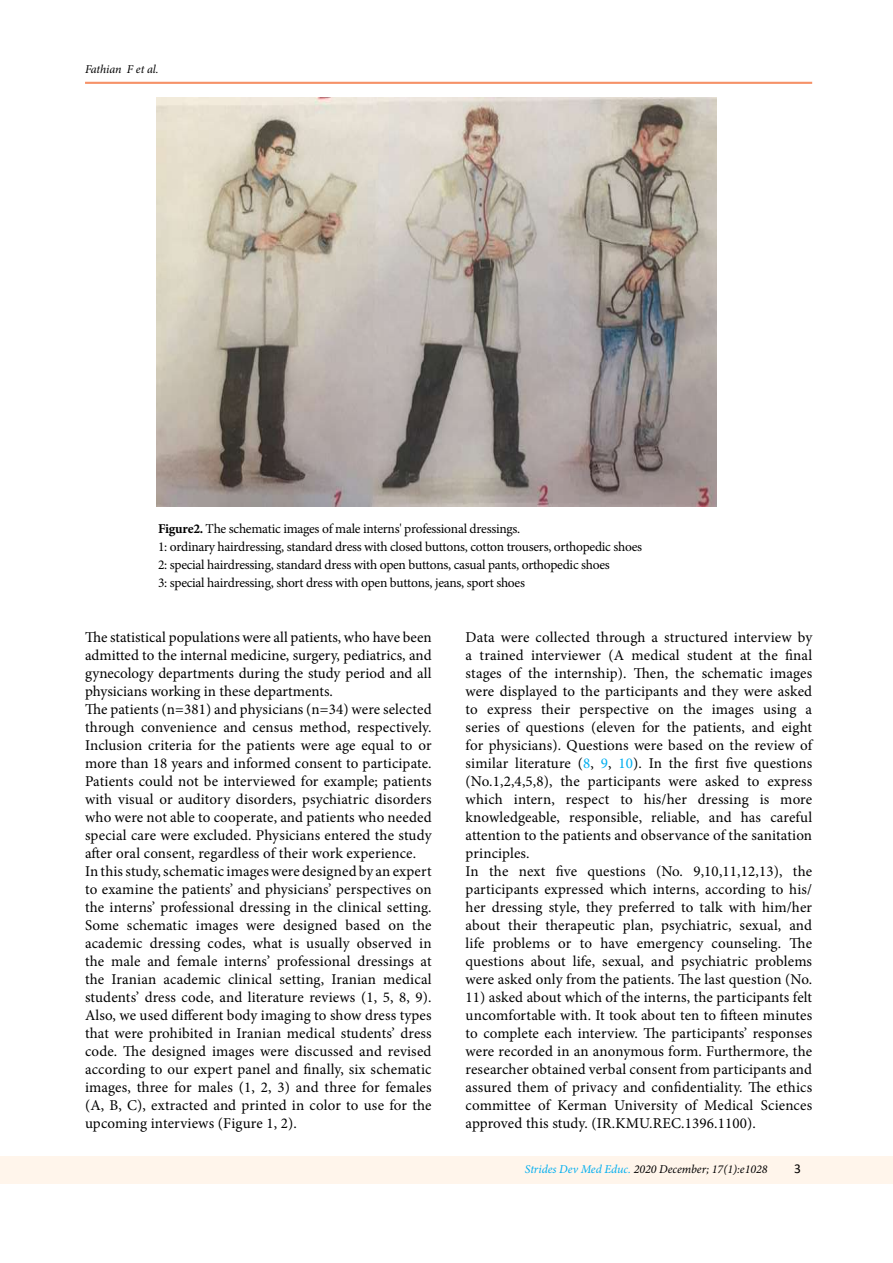
<style>
.page{position:relative;width:893px;height:1263px;background:#fff}
.page>*{position:absolute;margin:0;border:0;box-sizing:border-box;transform-origin:0 0}
.t1{font:15px/18px "Minion Pro";letter-spacing:.01em;color:#000}
.t2{font:13.5px/18px "Minion Pro";letter-spacing:-.02em;color:#000}
.t3{font:13.5px "Calibri";color:#000}
.t4{font:italic 12px "Minion Pro";letter-spacing:-.005em;color:#000}
.s1{font-weight:700}
.s2{color:#00aeef}
</style>
<div class="page">
<hr style="left:85px;top:82px;width:727px;height:2px;background:#f69268">
<div style="left:0;top:1157px;width:893px;height:27px;background:#fff5eb"></div>
<img style="left:157px;top:98px;width:560px;height:409px">
<p class="t4" style="left:85px;top:61px;width:75px">Fathian F et al.</p>
<p class="t2" style="left:158px;top:520px;width:486px"><span class="s1">Figure2.</span> The schematic images of male interns' professional dressings.<br>1: ordinary hairdressing, standard dress with closed buttons, cotton trousers, orthopedic shoes 2: special hairdressing, standard dress with open buttons, casual pants, orthopedic shoes<br>3: special hairdressing, short dress with open buttons, jeans, sport shoes</p>
<p class="t1" style="left:85px;top:629px;width:348px">The statistical populations were all patients, who have been admitted to the internal medicine, surgery, pediatrics, and gynecology departments during the study period and all physicians working in these departments.<br>The patients (n=381) and physicians (n=34) were selected through convenience and census method, respectively.<br>Inclusion criteria for the patients were age equal to or more than 18 years and informed consent to participate.<br>Patients could not be interviewed for example; patients with visual or auditory disorders, psychiatric disorders who were not able to cooperate, and patients who needed special care were excluded. Physicians entered the study after oral consent, regardless of their work experience.<br>In this study, schematic images were designed by an expert to examine the patients’ and physicians’ perspectives on the interns’ professional dressing in the clinical setting.<br>Some schematic images were designed based on the academic dressing codes, what is usually observed in the male and female interns’ professional dressings at the Iranian academic clinical setting, Iranian medical students’ dress code, and literature reviews (1, 5, 8, 9).<br>Also, we used different body imaging to show dress types that were prohibited in Iranian medical students’ dress code. The designed images were discussed and revised according to our expert panel and finally, six schematic images, three for males (1, 2, 3) and three for females (A, B, C), extracted and printed in color to use for the upcoming interviews (Figure 1, 2).</p>
<p class="t1" style="left:466px;top:629px;width:348px">Data were collected through a structured interview by a trained interviewer (A medical student at the final stages of the internship). Then, the schematic images were displayed to the participants and they were asked to express their perspective on the images using a series of questions (eleven for the patients, and eight for physicians). Questions were based on the review of similar literature (<span class="s2">8</span>, <span class="s2">9</span>, <span class="s2">10</span>). In the first five questions (No.1,2,4,5,8), the participants were asked to express which intern, respect to his/her dressing is more knowledgeable, responsible, reliable, and has careful attention to the patients and observance of the sanitation principles.<br>In the next five questions (No. 9,10,11,12,13), the participants expressed which interns, according to his/ her dressing style, they preferred to talk with him/her about their therapeutic plan, psychiatric, sexual, and life problems or to have emergency counseling. The questions about life, sexual, and psychiatric problems were asked only from the patients. The last question (No.</p>
<p class="t1" style="left:466px;top:989px;width:348px;text-align:justify">11) asked about which of the interns, the participants felt uncomfortable with. It took about ten to fifteen minutes to complete each interview. The participants’ responses were recorded in an anonymous form. Furthermore, the researcher obtained verbal consent from participants and assured them of privacy and confidentiality. The ethics committee of Kerman University of Medical Sciences approved this study. (IR.KMU.REC.1396.1100).</p>
<p class="t4" style="left:525px;top:1161px;width:244px"><span class="s2">Strides Dev Med Educ.</span> 2020 December; 17(1):e1028</p>
<p class="t3" style="left:794px;top:1159px;width:8px">3</p>
</div>
